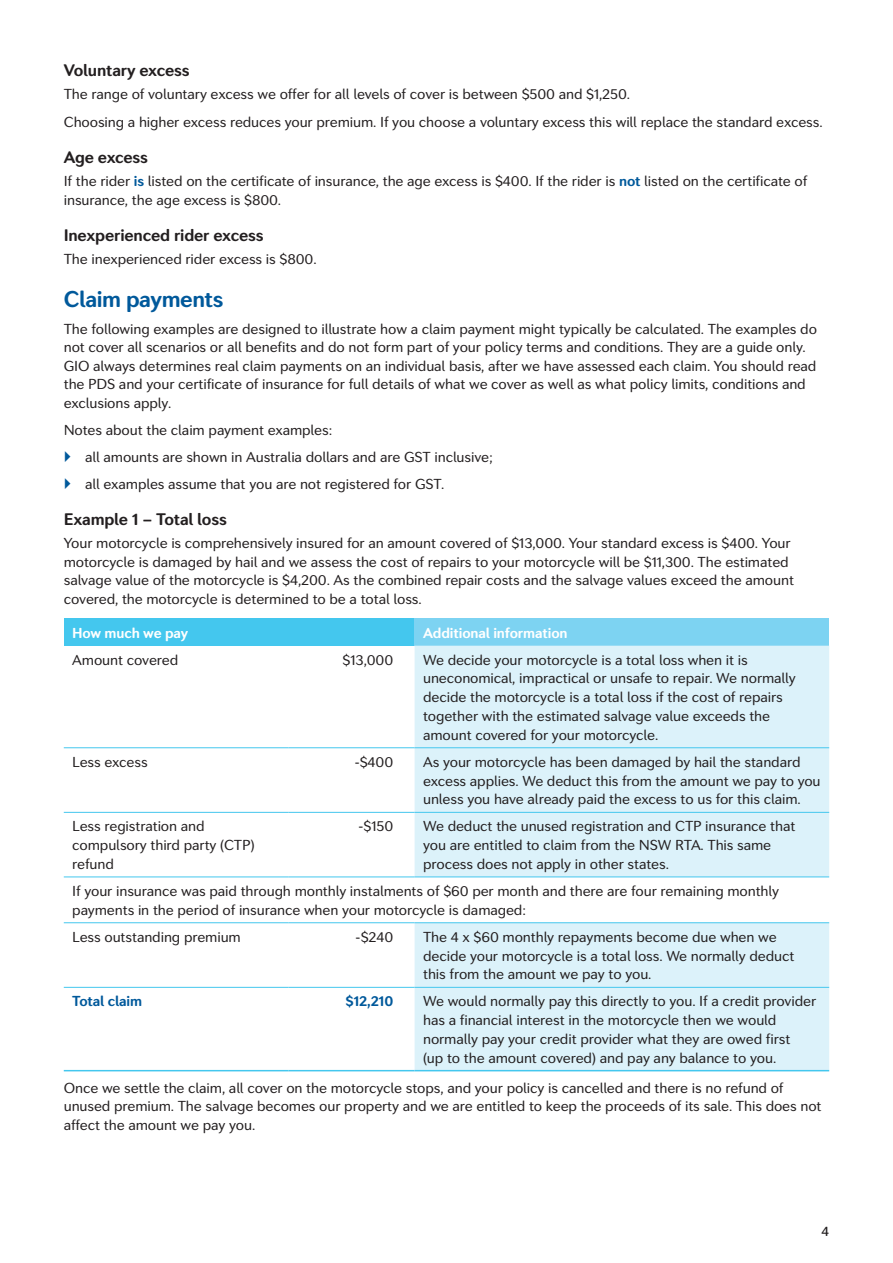
<style>
.page{position:relative;width:893px;height:1263px;background:#fff}
.page>*{position:absolute;margin:0;border:0;box-sizing:border-box;transform-origin:0 0}
.GIO_A4_PED__Heading{font:700 22.5px "Seconda Soft";letter-spacing:-.02em;color:#00599b}
.GIO_A4_PED_Heading_L{font:700 16.5px "Seconda Soft";letter-spacing:-.01em;color:#231f20}
.GIO_A4_PED_Body_Copy{font:14.25px/18.5px "Seconda Soft";letter-spacing:-.01em;color:#231f20}
.GIO_A4_PED_Table_Bod{font:14.25px/18.8px "Seconda Soft";letter-spacing:-.01em;color:#231f20}
.GIO_A4_PED_Body_Bull{font:14.25px "Seconda Soft";letter-spacing:-.01em;color:#231f20}
.GIO_A4_PED_Table_Hea{font:700 14.25px "Seconda Soft";letter-spacing:-.01em;color:#fff}
.GIO_A4_PED_Table_Bod-2{font:700 14.25px "Seconda Soft";letter-spacing:-.01em;color:#00599b}
.t1{font:500 13.5px "Seconda Soft";color:#231f20}
.s1{font-weight:700;color:#00599b}
</style>
<div class="page">
<div style="left:64px;top:619px;width:351px;height:27px;background:#44c7ee"></div>
<div style="left:415px;top:619px;width:414px;height:27px;background:#7dd3f2"></div>
<svg style="left:415px;top:646px;width:414px;height:424px;background:#dff3fa"></svg>
<hr style="left:64px;top:747px;width:224px;height:1px;background:#44c7ee">
<hr style="left:288px;top:747px;width:127px;height:1px;background:#44c7ee">
<hr style="left:415px;top:747px;width:414px;height:1px;background:#44c7ee">
<hr style="left:64px;top:812px;width:224px;height:1px;background:#44c7ee">
<hr style="left:288px;top:812px;width:127px;height:1px;background:#44c7ee">
<hr style="left:415px;top:812px;width:414px;height:1px;background:#44c7ee">
<hr style="left:64px;top:876px;width:224px;height:1px;background:#44c7ee">
<hr style="left:288px;top:876px;width:127px;height:1px;background:#44c7ee">
<hr style="left:415px;top:876px;width:414px;height:1px;background:#44c7ee">
<hr style="left:64px;top:922px;width:224px;height:1px;background:#44c7ee">
<hr style="left:288px;top:922px;width:127px;height:1px;background:#44c7ee">
<hr style="left:415px;top:922px;width:414px;height:1px;background:#44c7ee">
<hr style="left:64px;top:987px;width:224px;height:1px;background:#44c7ee">
<hr style="left:288px;top:987px;width:127px;height:1px;background:#44c7ee">
<hr style="left:415px;top:987px;width:414px;height:1px;background:#44c7ee">
<hr style="left:64px;top:1070px;width:224px;height:1px;background:#44c7ee">
<hr style="left:288px;top:1070px;width:127px;height:1px;background:#44c7ee">
<hr style="left:415px;top:1070px;width:414px;height:1px;background:#44c7ee">
<p class="GIO_A4_PED_Heading_L" style="left:64px;top:60px;width:127px">Voluntary excess</p>
<p class="GIO_A4_PED_Body_Copy" style="left:64px;top:85px;width:568px">The range of voluntary excess we offer for all levels of cover is between $500 and $1,250.</p>
<p class="GIO_A4_PED_Body_Copy" style="left:64px;top:112px;width:760px">Choosing a higher excess reduces your premium. If you choose a voluntary excess this will replace the standard excess.</p>
<p class="GIO_A4_PED_Heading_L" style="left:64px;top:147px;width:86px">Age excess</p>
<p class="GIO_A4_PED_Body_Copy" style="left:64px;top:172px;width:745px">If the rider <span class="s1">is</span> listed on the certificate of insurance, the age excess is $400. If the rider is <span class="s1">not</span> listed on the certificate of insurance, the age excess is $800.</p>
<p class="GIO_A4_PED_Heading_L" style="left:64px;top:225px;width:201px">Inexperienced rider excess</p>
<p class="GIO_A4_PED_Body_Copy" style="left:64px;top:250px;width:254px">The inexperienced rider excess is $800.</p>
<p class="GIO_A4_PED__Heading" style="left:64px;top:285px;width:161px">Claim payments</p>
<p class="GIO_A4_PED_Body_Copy" style="left:64px;top:320px;width:755px">The following examples are designed to illustrate how a claim payment might typically be calculated. The examples do not cover all scenarios or all benefits and do not form part of your policy terms and conditions. They are a guide only.<br>GIO always determines real claim payments on an individual basis, after we have assessed each claim. You should read the PDS and your certificate of insurance for full details of what we cover as well as what policy limits, conditions and exclusions apply.</p>
<p class="GIO_A4_PED_Body_Copy" style="left:64px;top:420px;width:270px">Notes about the claim payment examples:</p>
<p class="GIO_A4_PED_Body_Bull" style="left:85px;top:448px;width:409px">all amounts are shown in Australia dollars and are GST inclusive;</p>
<p class="GIO_A4_PED_Body_Bull" style="left:85px;top:475px;width:361px">all examples assume that you are not registered for GST.</p>
<p class="GIO_A4_PED_Heading_L" style="left:64px;top:509px;width:165px">Example 1 – Total loss</p>
<p class="GIO_A4_PED_Body_Copy" style="left:64px;top:534px;width:732px">Your motorcycle is comprehensively insured for an amount covered of $13,000. Your standard excess is $400. Your motorcycle is damaged by hail and we assess the cost of repairs to your motorcycle will be $11,300. The estimated salvage value of the motorcycle is $4,200. As the combined repair costs and the salvage values exceed the amount covered, the motorcycle is determined to be a total loss.</p>
<p class="GIO_A4_PED_Table_Hea" style="left:72px;top:624px;width:117px">How much we pay</p>
<p class="GIO_A4_PED_Table_Hea" style="left:423px;top:624px;width:146px">Additional information</p>
<p class="GIO_A4_PED_Table_Bod" style="left:72px;top:650px;width:107px">Amount covered</p>
<p class="GIO_A4_PED_Table_Bod" style="left:343px;top:650px;width:52px">$13,000</p>
<p class="GIO_A4_PED_Table_Bod" style="left:423px;top:650px;width:374px">We decide your motorcycle is a total loss when it is uneconomical, impractical or unsafe to repair. We normally decide the motorcycle is a total loss if the cost of repairs together with the estimated salvage value exceeds the amount covered for your motorcycle.</p>
<p class="GIO_A4_PED_Table_Bod" style="left:72px;top:752px;width:77px">Less excess</p>
<p class="GIO_A4_PED_Table_Bod" style="left:354px;top:752px;width:40px">-$400</p>
<p class="GIO_A4_PED_Table_Bod" style="left:423px;top:752px;width:399px">As your motorcycle has been damaged by hail the standard excess applies. We deduct this from the amount we pay to you unless you have already paid the excess to us for this claim.</p>
<p class="GIO_A4_PED_Table_Bod" style="left:72px;top:817px;width:184px">Less registration and compulsory third party (CTP) refund</p>
<p class="GIO_A4_PED_Table_Bod" style="left:358px;top:817px;width:37px">-$150</p>
<p class="GIO_A4_PED_Table_Bod" style="left:423px;top:817px;width:374px">We deduct the unused registration and CTP insurance that you are entitled to claim from the NSW RTA. This same process does not apply in other states.</p>
<p class="GIO_A4_PED_Table_Bod" style="left:72px;top:881px;width:708px">If your insurance was paid through monthly instalments of $60 per month and there are four remaining monthly payments in the period of insurance when your motorcycle is damaged:</p>
<p class="GIO_A4_PED_Table_Bod" style="left:72px;top:927px;width:170px">Less outstanding premium</p>
<p class="GIO_A4_PED_Table_Bod" style="left:355px;top:927px;width:40px">-$240</p>
<p class="GIO_A4_PED_Table_Bod" style="left:423px;top:927px;width:373px">The 4 x $60 monthly repayments become due when we decide your motorcycle is a total loss. We normally deduct this from the amount we pay to you.</p>
<p class="GIO_A4_PED_Table_Bod-2" style="left:72px;top:992px;width:71px">Total claim</p>
<p class="GIO_A4_PED_Table_Bod-2" style="left:345px;top:992px;width:49px">$12,210</p>
<p class="GIO_A4_PED_Table_Bod" style="left:423px;top:992px;width:395px">We would normally pay this directly to you. If a credit provider has a financial interest in the motorcycle then we would normally pay your credit provider what they are owed first<br>(up to the amount covered) and pay any balance to you.</p>
<p class="GIO_A4_PED_Body_Copy" style="left:64px;top:1078px;width:759px">Once we settle the claim, all cover on the motorcycle stops, and your policy is cancelled and there is no refund of unused premium. The salvage becomes our property and we are entitled to keep the proceeds of its sale. This does not affect the amount we pay you.</p>
<p class="t1" style="left:821px;top:1223px;width:9px">4</p>
</div>
